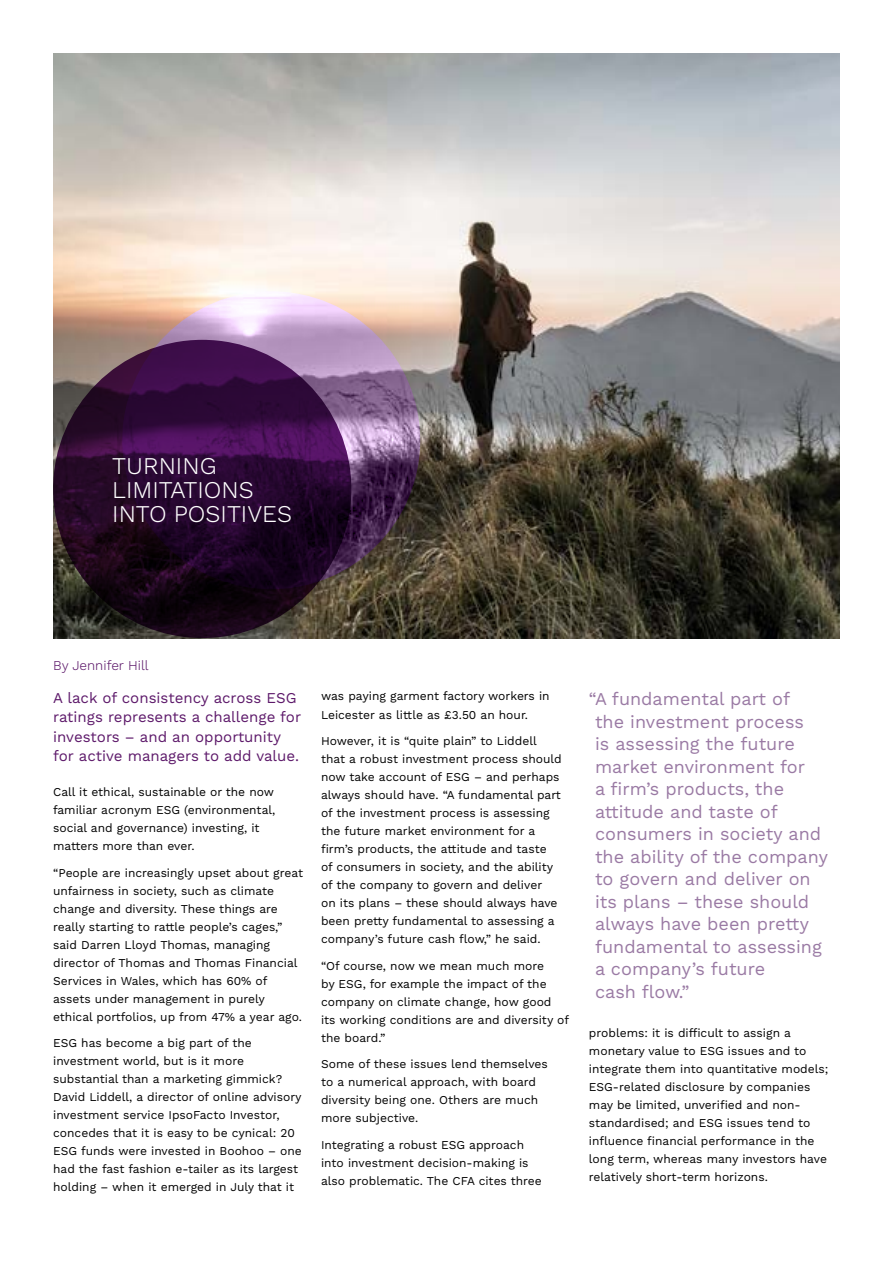
<style>
.page{position:relative;width:893px;height:1263px;background:#fff}
.page>*{position:absolute;margin:0;border:0;box-sizing:border-box;transform-origin:0 0}
.t1{font:300 24px/24px "Work Sans";color:#fff}
.t2{font:18px/22.5px "Work Sans";color:#9a7aa4}
.t3{font:15px/19.5px "Work Sans";color:#5d196a}
.t4{font:300 13.5px "Work Sans";color:#5d196a}
.t5{font:12px/18px "Work Sans";color:#000}
</style>
<div class="page">
<img style="left:53px;top:53px;width:787px;height:586px">
<svg style="left:122px;top:291px;width:298px;height:298px;background:#9e80a7"></svg>
<svg style="left:53px;top:340px;width:298px;height:298px;background:#28082e"></svg>
<h1 class="t1" style="left:112px;top:455px;width:181px">TURNING<br>LIMITATIONS<br>INTO POSITIVES</h1>
<p class="t4" style="left:53px;top:657px;width:97px">By Jennifer Hill</p>
<p class="t3" style="left:53px;top:688px;width:250px">A lack of consistency across ESG ratings represents a challenge for investors – and an opportunity for active managers to add value.</p>
<p class="t5" style="left:53px;top:784px;width:224px">Call it ethical, sustainable or the now familiar acronym ESG (environmental, social and governance) investing, it matters more than ever.</p>
<p class="t5" style="left:53px;top:864px;width:251px">“People are increasingly upset about great unfairness in society, such as climate change and diversity. These things are really starting to rattle people’s cages,” said Darren Lloyd Thomas, managing director of Thomas and Thomas Financial Services in Wales, which has 60% of assets under management in purely ethical portfolios, up from 47% a year ago.</p>
<p class="t5" style="left:53px;top:1035px;width:250px">ESG has become a big part of the investment world, but is it more substantial than a marketing gimmick?<br>David Liddell, a director of online advisory investment service IpsoFacto Investor, concedes that it is easy to be cynical: 20<br>ESG funds were invested in Boohoo – one had the fast fashion e-tailer as its largest holding – when it emerged in July that it</p>
<p class="t5" style="left:321px;top:688px;width:230px">was paying garment factory workers in<br>Leicester as little as £3.50 an hour.</p>
<p class="t5" style="left:321px;top:732px;width:242px">However, it is “quite plain” to Liddell that a robust investment process should now take account of ESG – and perhaps always should have. “A fundamental part of the investment process is assessing the future market environment for a firm’s products, the attitude and taste<br>of consumers in society, and the ability of the company to govern and deliver<br>on its plans – these should always have been pretty fundamental to assessing a company’s future cash flow,” he said.</p>
<p class="t5" style="left:321px;top:957px;width:250px">“Of course, now we mean much more<br>by ESG, for example the impact of the company on climate change, how good<br>its working conditions are and diversity of the board.”</p>
<p class="t5" style="left:321px;top:1055px;width:228px">Some of these issues lend themselves to a numerical approach, with board diversity being one. Others are much more subjective.</p>
<p class="t5" style="left:321px;top:1136px;width:222px">Integrating a robust ESG approach into investment decision-making is also problematic. The CFA cites three</p>
<p class="t2" style="left:595px;top:688px;width:235px;text-indent:-6px">“A fundamental part of<br>the investment process<br>is assessing the future market environment for<br>a firm’s products, the attitude and taste of consumers in society and the ability of the company to govern and deliver on its plans – these should always have been pretty fundamental to assessing a company’s future<br>cash flow.”</p>
<p class="t5" style="left:589px;top:1024px;width:241px">problems: it is difficult to assign a monetary value to ESG issues and to integrate them into quantitative models; ESG-related disclosure by companies may be limited, unverified and non&shy;standardised; and ESG issues tend to influence financial performance in the long term, whereas many investors have relatively short-term horizons.</p>
</div>
